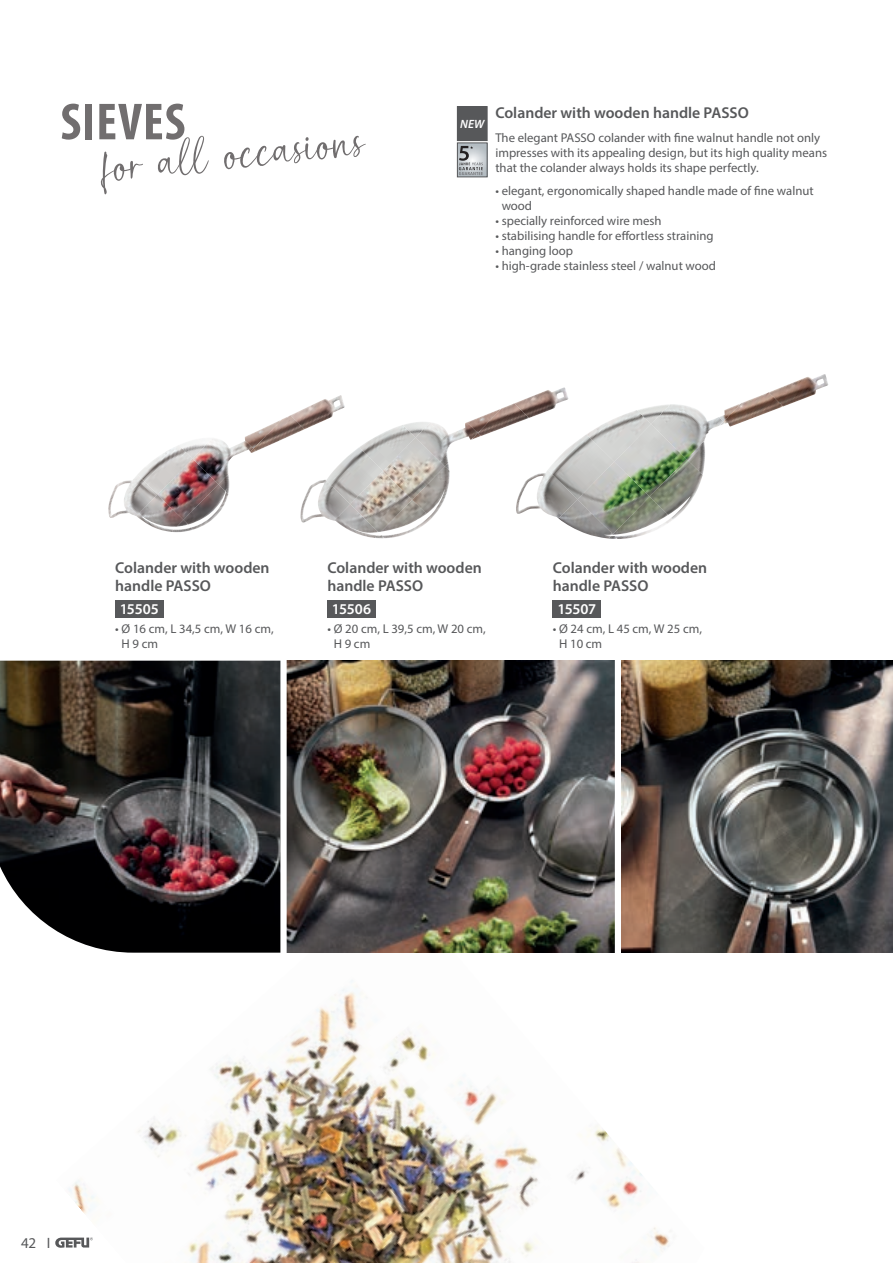
<style>
.page{position:relative;width:893px;height:1263px;background:#fff}
.page>*{position:absolute;margin:0;border:0;box-sizing:border-box;transform-origin:0 0}
.t1{font:75px "Rastanty Cortez";color:#716e6f}
.t2{font:700 condensed 52.5px "Myriad Pro";letter-spacing:.02em;color:#716e6f}
.t3{font:600 15.75px/18px "Myriad Pro";color:#57585a}
.t4{font:600 15px "Myriad Pro";letter-spacing:-.02em;color:#fff}
.t5{font:15px "Myriad Pro";color:#57585a}
.t6{font:12.75px/15px "Myriad Pro";color:#57585a}
.t7{font:italic 600 12px "Myriad Pro";color:#fff}
</style>
<div class="page">
<img style="left:68px;top:980px;width:602px;height:283px">
<img style="left:108px;top:476px;width:29px;height:42px">
<img style="left:137px;top:446px;width:41px;height:48px">
<img style="left:178px;top:442px;width:14px;height:17px">
<img style="left:136px;top:494px;width:36px;height:38px">
<img style="left:158px;top:459px;width:34px;height:61px">
<img style="left:192px;top:439px;width:53px;height:45px">
<img style="left:245px;top:433px;width:8px;height:16px">
<img style="left:172px;top:520px;width:19px;height:12px">
<img style="left:183px;top:484px;width:45px;height:46px">
<img style="left:218px;top:449px;width:38px;height:45px">
<img style="left:253px;top:415px;width:52px;height:36px">
<img style="left:290px;top:395px;width:55px;height:34px">
<img style="left:300px;top:480px;width:34px;height:43px">
<img style="left:325px;top:448px;width:34px;height:56px">
<img style="left:359px;top:425px;width:44px;height:46px">
<img style="left:403px;top:422px;width:13px;height:15px">
<img style="left:334px;top:504px;width:44px;height:34px">
<img style="left:350px;top:471px;width:33px;height:61px">
<img style="left:383px;top:437px;width:33px;height:63px">
<img style="left:416px;top:422px;width:62px;height:44px">
<img style="left:468px;top:417px;width:13px;height:5px">
<svg style="left:375px;top:535px;width:6px;height:3px"></svg>
<img style="left:381px;top:500px;width:50px;height:38px">
<img style="left:412px;top:466px;width:38px;height:52px">
<img style="left:445px;top:433px;width:36px;height:38px">
<img style="left:481px;top:403px;width:48px;height:33px">
<img style="left:514px;top:387px;width:54px;height:31px">
<img style="left:516px;top:470px;width:42px;height:48px">
<img style="left:548px;top:435px;width:38px;height:64px">
<img style="left:586px;top:410px;width:51px;height:52px">
<img style="left:637px;top:407px;width:14px;height:17px">
<img style="left:558px;top:499px;width:51px;height:39px">
<img style="left:577px;top:462px;width:37px;height:72px">
<img style="left:614px;top:424px;width:37px;height:73px">
<img style="left:651px;top:404px;width:72px;height:55px">
<img style="left:719px;top:404px;width:4px;height:13px">
<svg style="left:609px;top:534px;width:4px;height:5px"></svg>
<img style="left:613px;top:497px;width:59px;height:42px">
<img style="left:650px;top:459px;width:53px;height:61px">
<img style="left:686px;top:421px;width:37px;height:54px">
<img style="left:723px;top:392px;width:60px;height:35px">
<img style="left:769px;top:374px;width:59px;height:32px">
<svg style="left:459px;top:146px;width:24px;height:29px"></svg>
<div style="left:457px;top:143px;width:30px;height:34px;border:1px solid #57585a"></div>
<div style="left:457px;top:107px;width:30px;height:34px;background:#57585a"></div>
<div style="left:457px;top:106px;width:30px;height:35px;border:1px solid #57585a"></div>
<img style="left:287px;top:661px;width:328px;height:292px">
<img style="left:0;top:661px;width:281px;height:292px">
<img style="left:621px;top:661px;width:272px;height:292px">
<div style="left:115px;top:601px;width:48px;height:17px;background:#57585a"></div>
<div style="left:327px;top:601px;width:48px;height:17px;background:#57585a"></div>
<div style="left:553px;top:601px;width:48px;height:17px;background:#57585a"></div>
<svg style="left:55px;top:1237px;width:38px;height:11px"></svg>
<h2 class="t2" style="left:60px;top:89px;width:126px">SIEVES</h2>
<h1 class="t1" style="left:100px;top:130px;width:265px;rotate:-6deg">for all occasions</h1>
<p class="t7" style="left:460px;top:116px;width:26px">NEW</p>
<p class="t3" style="left:495px;top:103px;width:255px">Colander with wooden handle PASSO</p>
<p class="t6" style="left:495px;top:130px;width:333px">The elegant PASSO colander with fine walnut handle not only impresses with its appealing design, but its high quality means that the colander always holds its shape perfectly.</p>
<p class="t6" style="left:502px;top:183px;width:313px;text-indent:-6px">• elegant, ergonomically shaped handle made of fine walnut wood</p>
<p class="t6" style="left:495px;top:213px;width:168px">• specially reinforced wire mesh</p>
<p class="t6" style="left:495px;top:228px;width:220px">• stabilising handle for effortless straining</p>
<p class="t6" style="left:495px;top:243px;width:79px">• hanging loop</p>
<p class="t6" style="left:495px;top:258px;width:222px">• high-grade stainless steel / walnut wood</p>
<p class="t3" style="left:115px;top:558px;width:156px">Colander with wooden handle PASSO</p>
<p class="t4" style="left:120px;top:599px;width:40px">15505</p>
<p class="t6" style="left:122px;top:621px;width:154px;text-indent:-6px">• Ø 16 cm, L 34,5 cm, W 16 cm,<br>H 9 cm</p>
<p class="t3" style="left:327px;top:558px;width:156px">Colander with wooden handle PASSO</p>
<p class="t4" style="left:332px;top:599px;width:41px">15506</p>
<p class="t6" style="left:334px;top:621px;width:154px;text-indent:-6px">• Ø 20 cm, L 39,5 cm, W 20 cm,<br>H 9 cm</p>
<p class="t3" style="left:553px;top:558px;width:156px">Colander with wooden handle PASSO</p>
<p class="t4" style="left:557px;top:599px;width:40px">15507</p>
<p class="t6" style="left:559px;top:621px;width:144px;text-indent:-6px">• Ø 24 cm, L 45 cm, W 25 cm,<br>H 10 cm</p>
<p class="t5" style="left:21px;top:1233px;width:31px">42 I</p>
</div>
